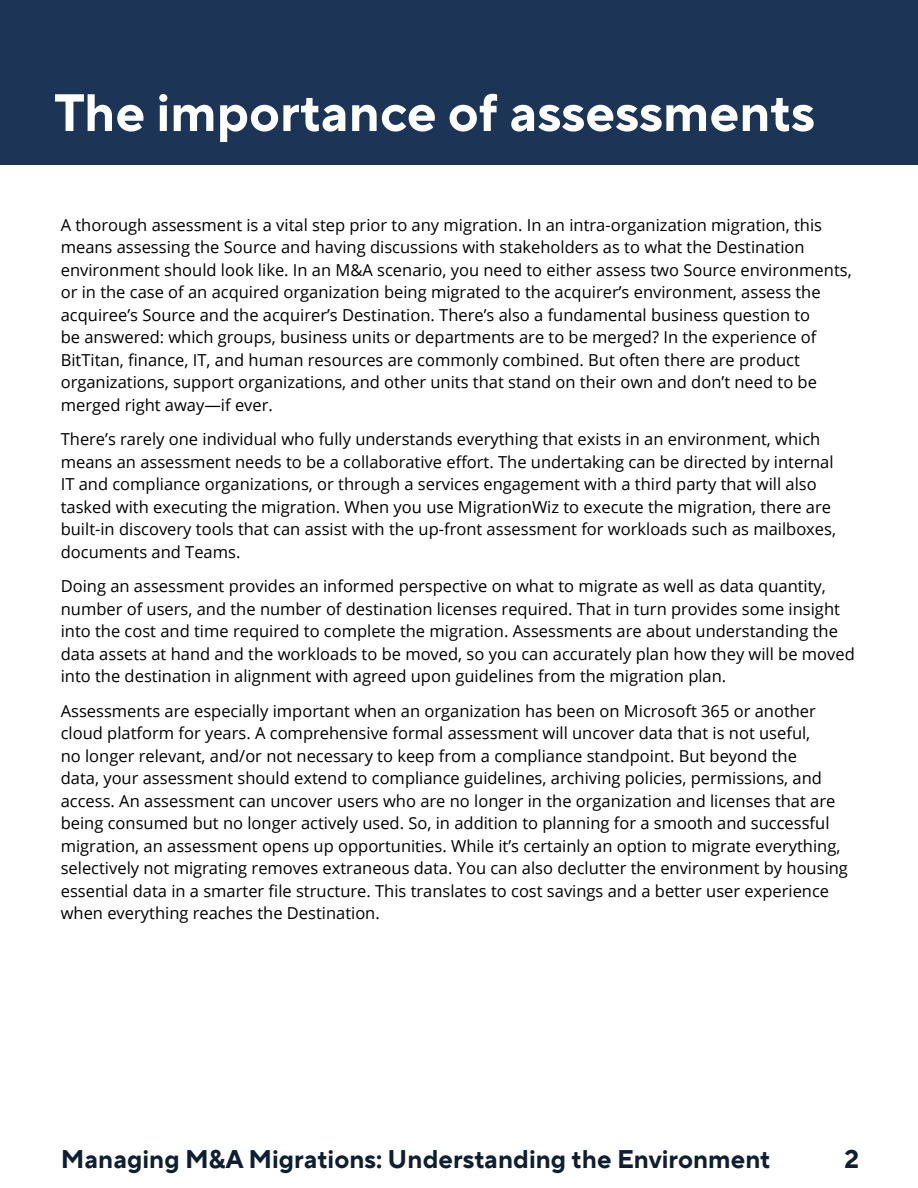
<style>
.page{position:relative;width:918px;height:1188px;background:#fff}
.page>*{position:absolute;margin:0;border:0;box-sizing:border-box;transform-origin:0 0}
.t1{font:700 52.5px "TT Norms Pro";color:#fff}
.t2{font:700 25.5px "TT Norms Pro";color:#0f1f32}
.t3{font:16.5px/22.5px "Open Sans";color:#000}
</style>
<div class="page">
<div style="left:0;top:0;width:918px;height:164px;background:#1c3557"></div>
<h1 class="t1" style="left:54px;top:74px;width:762px">The importance of assessments</h1>
<p class="t3" style="left:61px;top:213px;width:793px">A thorough assessment is a vital step prior to any migration. In an intra-organization migration, this means assessing the Source and having discussions with stakeholders as to what the Destination environment should look like. In an M&amp;A scenario, you need to either assess two Source environments, or in the case of an acquired organization being migrated to the acquirer’s environment, assess the acquiree’s Source and the acquirer’s Destination. There’s also a fundamental business question to<br>be answered: which groups, business units or departments are to be merged? In the experience of BitTitan, finance, IT, and human resources are commonly combined. But often there are product organizations, support organizations, and other units that stand on their own and don’t need to be merged right away—if ever.</p>
<p class="t3" style="left:61px;top:428px;width:777px">There’s rarely one individual who fully understands everything that exists in an environment, which means an assessment needs to be a collaborative effort. The undertaking can be directed by internal IT and compliance organizations, or through a services engagement with a third party that will also tasked with executing the migration. When you use MigrationWiz to execute the migration, there are built-in discovery tools that can assist with the up-front assessment for workloads such as mailboxes, documents and Teams.</p>
<p class="t3" style="left:61px;top:575px;width:796px">Doing an assessment provides an informed perspective on what to migrate as well as data quantity, number of users, and the number of destination licenses required. That in turn provides some insight into the cost and time required to complete the migration. Assessments are about understanding the data assets at hand and the workloads to be moved, so you can accurately plan how they will be moved into the destination in alignment with agreed upon guidelines from the migration plan.</p>
<p class="t3" style="left:61px;top:699px;width:789px">Assessments are especially important when an organization has been on Microsoft 365 or another cloud platform for years. A comprehensive formal assessment will uncover data that is not useful,<br>no longer relevant, and/or not necessary to keep from a compliance standpoint. But beyond the<br>data, your assessment should extend to compliance guidelines, archiving policies, permissions, and access. An assessment can uncover users who are no longer in the organization and licenses that are being consumed but no longer actively used. So, in addition to planning for a smooth and successful migration, an assessment opens up opportunities. While it’s certainly an option to migrate everything, selectively not migrating removes extraneous data. You can also declutter the environment by housing essential data in a smarter file structure. This translates to cost savings and a better user experience when everything reaches the Destination.</p>
<h2 class="t2" style="left:61px;top:1140px;width:711px">Managing M&amp;A Migrations: Understanding the Environment</h2>
<h2 class="t2" style="left:845px;top:1140px;width:16px">2</h2>
</div>
